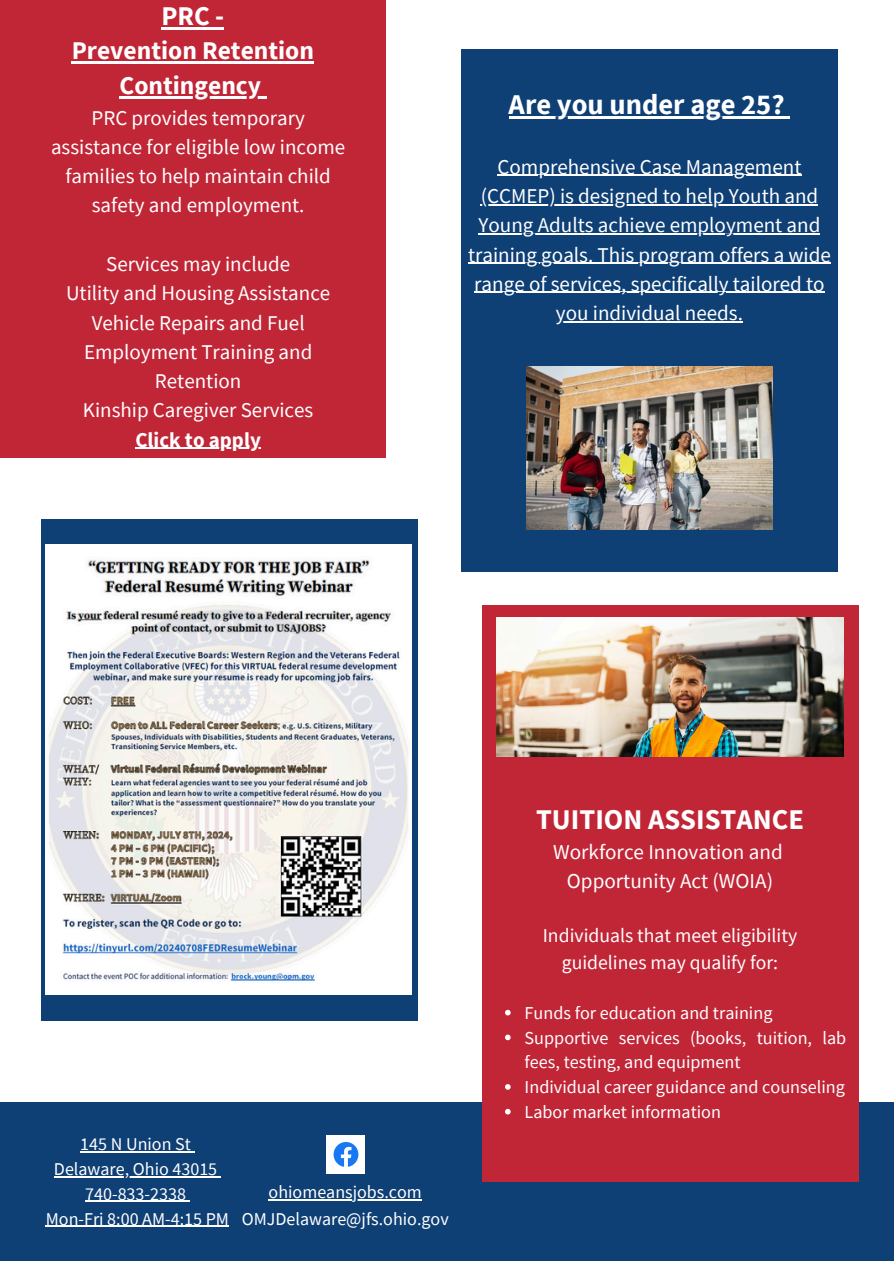
<style>
.page{position:relative;width:894px;height:1264px;background:#fff}
.page>*{position:absolute;margin:0;border:0;box-sizing:border-box;transform-origin:0 0}
.t1{font:700 28.5px "Source Sans Pro";color:#fff}
.t2{font:700 27px "Source Sans Pro";color:#fff}
.t3{font:700 25.5px/34.8px "Source Sans Pro";color:#fff;text-align:center}
.t4{font:21.15px/29.2px "Source Sans Pro";color:#fff;text-align:center}
.t5{font:21px/29.2px "Source Sans Pro";color:#fff;text-align:center}
.t6{font:700 21px "Source Sans Pro";color:#fff}
.t7{font:19.65px/27px "Source Sans Pro";color:#fff;text-align:center}
.t8{font:18.15px/24.8px "Source Sans Pro";color:#fff}
.t9{font:18px "Source Sans Pro";color:#fff}
</style>
<div class="page">
<div style="left:0;top:1102px;width:893px;height:158px;background:#0e3f75"></div>
<img style="left:327px;top:1135px;width:37px;height:38px">
<div style="left:461px;top:49px;width:376px;height:522px;background:#0e3f75"></div>
<hr style="left:508px;top:116px;width:276px;height:3px;background:#fff">
<svg style="left:784px;top:116px;width:6px;height:3px"></svg>
<hr style="left:497px;top:175px;width:304px;height:1px;background:#fff">
<hr style="left:480px;top:204px;width:338px;height:1px;background:#fff">
<hr style="left:478px;top:233px;width:342px;height:1px;background:#fff">
<hr style="left:468px;top:263px;width:362px;height:1px;background:#fff">
<hr style="left:474px;top:292px;width:350px;height:1px;background:#fff">
<hr style="left:556px;top:321px;width:186px;height:1px;background:#fff">
<img style="left:526px;top:366px;width:246px;height:163px">
<div style="left:0;top:0;width:385px;height:457px;background:#c12637"></div>
<div style="left:481px;top:605px;width:377px;height:576px;background:#c12637"></div>
<div style="left:41px;top:518px;width:376px;height:502px;background:#0e3f75"></div>
<img style="left:496px;top:617px;width:347px;height:139px">
<img style="left:46px;top:544px;width:365px;height:450px">
<hr style="left:80px;top:1151px;width:111px;height:1px;background:#fff">
<hr style="left:54px;top:1176px;width:163px;height:1px;background:#fff">
<hr style="left:85px;top:1200px;width:101px;height:1px;background:#fff">
<hr style="left:46px;top:1225px;width:183px;height:1px;background:#fff">
<hr style="left:268px;top:1199px;width:154px;height:1px;background:#fff">
<svg style="left:505px;top:1009px;width:5px;height:6px"></svg>
<svg style="left:505px;top:1034px;width:5px;height:6px"></svg>
<svg style="left:505px;top:1084px;width:5px;height:5px"></svg>
<svg style="left:505px;top:1108px;width:5px;height:6px"></svg>
<hr style="left:161px;top:28px;width:63px;height:2px;background:#fff">
<hr style="left:72px;top:61px;width:242px;height:3px;background:#fff">
<hr style="left:119px;top:96px;width:142px;height:3px;background:#fff">
<svg style="left:261px;top:96px;width:5px;height:3px"></svg>
<hr style="left:135px;top:447px;width:126px;height:2px;background:#fff">
<p class="t2" style="left:161px;top:-1px;width:64px">PRC -</p>
<p class="t3" style="left:72px;top:33px;width:244px">Prevention Retention<br>Contingency</p>
<p class="t5" style="left:51px;top:103px;width:296px">PRC provides temporary assistance for eligible low income families to help maintain child safety and employment.</p>
<p class="t5" style="left:66px;top:249px;width:266px">Services may include<br>Utility and Housing Assistance<br>Vehicle Repairs and Fuel<br>Employment Training and<br>Retention<br>Kinship Caregiver Services</p>
<p class="t6" style="left:135px;top:426px;width:127px">Click to apply</p>
<h3 class="t1" style="left:508px;top:86px;width:277px">Are you under age 25?</h3>
<h3 class="t5" style="left:497px;top:152px;width:305px">Comprehensive Case Management</h3>
<h1 class="t5" style="left:480px;top:181px;width:339px">(CCMEP) is designed to help Youth and</h1>
<h3 class="t5" style="left:478px;top:210px;width:343px">Young Adults achieve employment and</h3>
<p class="t5" style="left:468px;top:239px;width:364px">training goals. This program offers a wide</p>
<p class="t5" style="left:474px;top:269px;width:352px">range of services, specifically tailored to</p>
<p class="t5" style="left:556px;top:298px;width:188px">you individual needs.</p>
<p class="t9" style="left:80px;top:1132px;width:112px">145 N Union St</p>
<p class="t9" style="left:54px;top:1157px;width:165px">Delaware, Ohio 43015</p>
<p class="t9" style="left:85px;top:1181px;width:102px">740-833-2338</p>
<p class="t9" style="left:46px;top:1206px;width:185px">Mon-Fri 8:00 AM-4:15 PM</p>
<p class="t9" style="left:268px;top:1180px;width:155px">ohiomeansjobs.com</p>
<p class="t9" style="left:242px;top:1206px;width:208px">OMJDelaware@jfs.ohio.gov</p>
<p class="t1" style="left:536px;top:800px;width:269px">TUITION ASSISTANCE</p>
<p class="t4" style="left:553px;top:836px;width:231px">Workforce Innovation and<br>Opportunity Act (WOIA)</p>
<p class="t7" style="left:542px;top:921px;width:256px">Individuals that meet eligibility guidelines may qualify for:</p>
<p class="t8" style="left:524px;top:1000px;width:249px">Funds for education and training</p>
<p class="t8" style="left:524px;top:1024px;width:323px">Supportive services (books, tuition, lab fees, testing, and equipment<br>Individual career guidance and counseling Labor market information</p>
</div>
